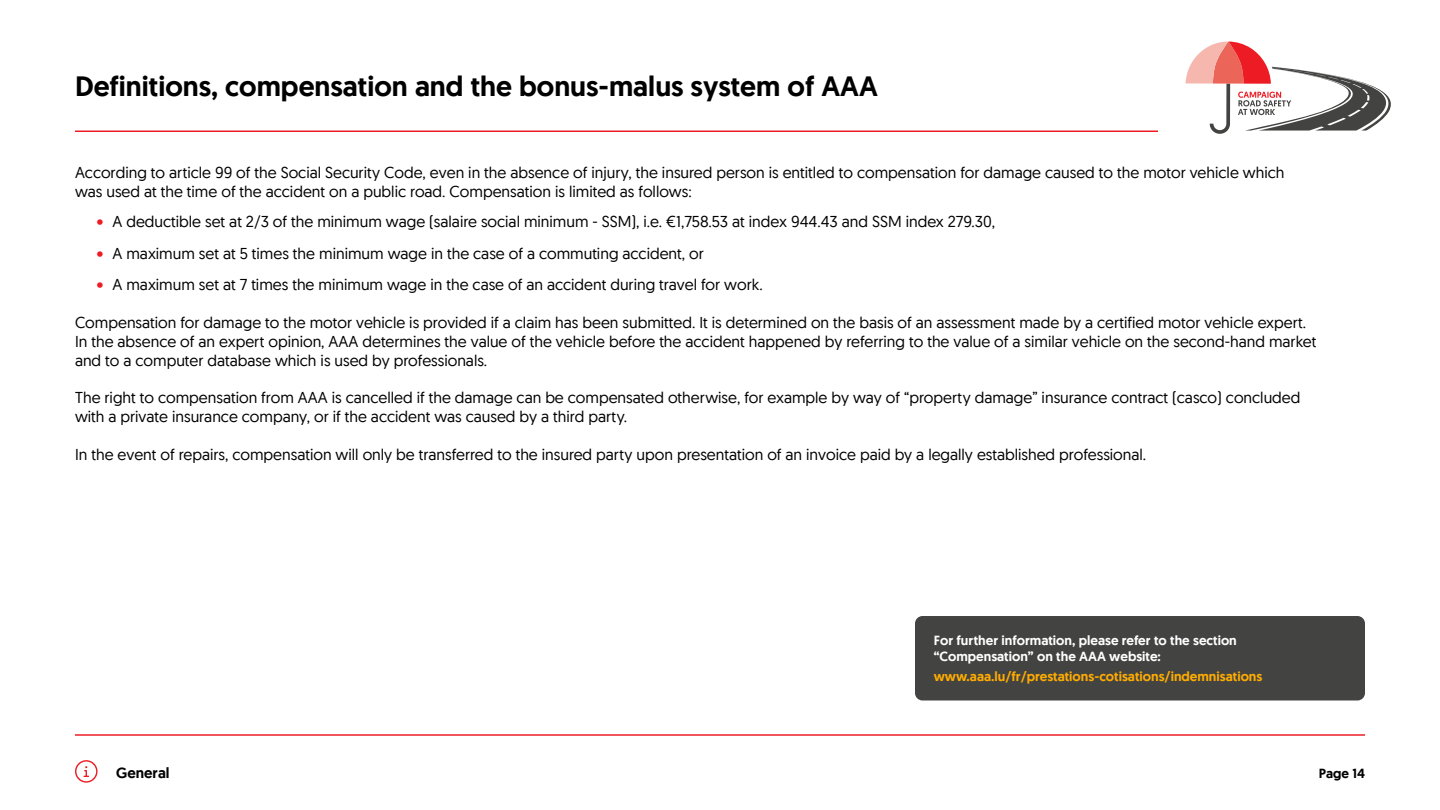
<style>
.page{position:relative;width:1440px;height:810px;background:#fff}
.page>*{position:absolute;margin:0;border:0;box-sizing:border-box;transform-origin:0 0}
.Titre_page{font:500 28.5px "Geomanist";color:#000}
.Body_espacé{font:15.75px/18.9px "Geomanist";color:#000}
.Body{font:15.75px/18.9px "Geomanist";color:#000}
.Bullets{font:15.75px "Geomanist";color:#000}
.Last_bullets{font:15.75px "Geomanist";color:#000}
.t1{font:500 15px "Geomanist";color:#000}
.Zone_rappel_avec_URL{font:500 13.5px/16.2px "Geomanist";color:#fff}
.Zone_rappel_avec_URL-2{font:500 13.5px "Geomanist";color:#ffac00}
.t2{font:500 13.5px "Geomanist";color:#000}
.s1{font-weight:500;color:#ed1c24}
</style>
<div class="page">
<svg style="left:75px;top:760px;width:23px;height:23px"></svg>
<div style="left:915px;top:616px;width:450px;height:85px;background:#434342;border-radius:8px"></div>
<hr style="left:75px;top:130px;width:1083px;height:2px;background:#ed1c24">
<hr style="left:75px;top:734px;width:1290px;height:2px;background:#ed1c24">
<svg style="left:1186px;top:42px;width:205px;height:92px"></svg>
<h3 class="Titre_page" style="left:75px;top:68px;width:804px">Definitions, compensation and the bonus-malus system of AAA</h3>
<p class="Body" style="left:75px;top:163px;width:1211px">According to article 99 of the Social Security Code, even in the absence of injury, the insured person is entitled to compensation for damage caused to the motor vehicle which was used at the time of the accident on a public road. Compensation is limited as follows:</p>
<p class="Bullets" style="left:97px;top:211px;width:900px"><span class="s1">•</span> A deductible set at 2/3 of the minimum wage (salaire social minimum - SSM), i.e. €1,758.53 at index 944.43 and SSM index 279.30,</p>
<p class="Bullets" style="left:97px;top:243px;width:609px"><span class="s1">•</span> A maximum set at 5 times the minimum wage in the case of a commuting accident, or</p>
<p class="Last_bullets" style="left:97px;top:274px;width:668px"><span class="s1">•</span> A maximum set at 7 times the minimum wage in the case of an accident during travel for work.</p>
<p class="Body_espacé" style="left:75px;top:312px;width:1243px">Compensation for damage to the motor vehicle is provided if a claim has been submitted. It is determined on the basis of an assessment made by a certified motor vehicle expert.<br>In the absence of an expert opinion, AAA determines the value of the vehicle before the accident happened by referring to the value of a similar vehicle on the second-hand market and to a computer database which is used by professionals.</p>
<p class="Body_espacé" style="left:75px;top:388px;width:1227px">The right to compensation from AAA is cancelled if the damage can be compensated otherwise, for example by way of “property damage” insurance contract (casco) concluded with a private insurance company, or if the accident was caused by a third party.</p>
<p class="Body_espacé" style="left:75px;top:444px;width:1073px">In the event of repairs, compensation will only be transferred to the insured party upon presentation of an invoice paid by a legally established professional.</p>
<p class="Zone_rappel_avec_URL" style="left:934px;top:632px;width:305px">For further information, please refer to the section “Compensation” on the AAA website:</p>
<p class="Zone_rappel_avec_URL-2" style="left:934px;top:668px;width:330px">www.aaa.lu/fr/prestations-cotisations/indemnisations</p>
<p class="t1" style="left:116px;top:763px;width:55px">General</p>
<p class="t2" style="left:1319px;top:764px;width:48px">Page 14</p>
</div>
